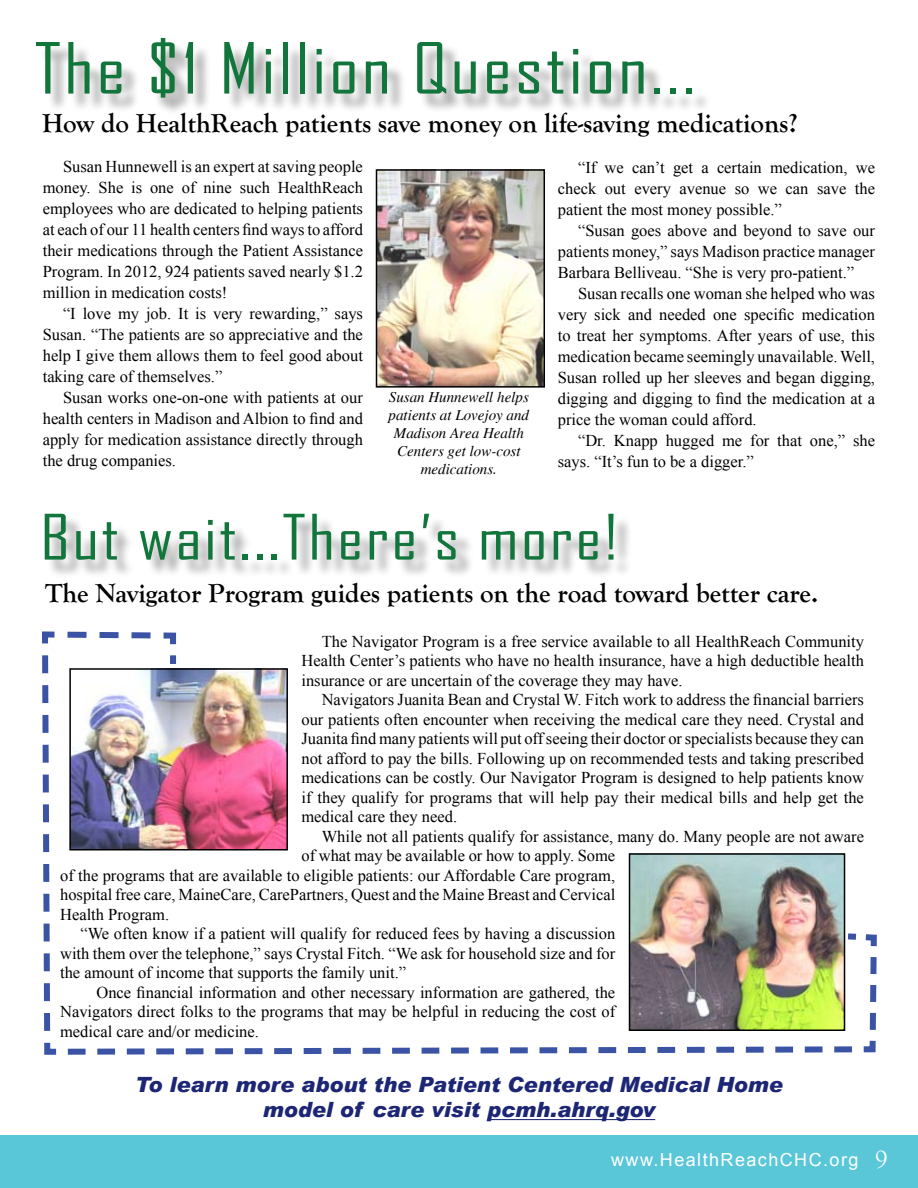
<style>
.page{position:relative;width:918px;height:1188px;background:#fff}
.page>*{position:absolute;margin:0;border:0;box-sizing:border-box;transform-origin:0 0}
.t1{font:67.5px "Agency FB";letter-spacing:.04em;color:#12763c;scale:1.15 1}
.t2{font:60px "Agency FB";letter-spacing:.04em;color:#12763c;scale:1.15 1}
.t3{font:700 27px "Goudy Old Style T";color:#000}
.t4{font:italic 900 21px/25.2px "Arial";color:#1c2674;text-align:center}
.t5{font:18px "Arial";letter-spacing:.08em;color:#fff}
.t6{font:16.5px/21px "Times New Roman";color:#000;text-align:justify}
.t7{font:italic 15px/18px "Times";color:#000;text-align:center}
.s1{font-family:"Goudy Old Style T";font-size:25.5px}
</style>
<div class="page">
<div style="left:0;top:1135px;width:918px;height:53px;background:#5ac7d8"></div>
<div style="left:38px;top:39px;width:674px;height:78px;background:#000;opacity:.39"></div>
<hr style="left:487px;top:1119px;width:168px;height:1px;background:#1c2674">
<img style="left:379px;top:172px;width:163px;height:213px">
<div style="left:376px;top:169px;width:169px;height:219px;border:2px solid #000"></div>
<div style="left:45px;top:514px;width:589px;height:66px;background:#000;opacity:.39"></div>
<img style="left:42px;top:631px;width:835px;height:424px">
<h1 class="t1" style="left:34px;top:27px;width:576px">The $1 Million Question...</h1>
<h3 class="t3" style="left:42px;top:108px;width:757px">How do HealthReach patients save money on life-saving medications?</h3>
<p class="t6" style="left:43px;top:156px;width:322px;text-indent:20px">Susan Hunnewell is an expert at saving people money. She is one of nine such HealthReach employees who are dedicated to helping patients at each of our 11 health centers find ways to afford their medications through the Patient Assistance Program. In 2012, 924 patients saved nearly $1.2 million in medication costs!</p>
<p class="t6" style="left:43px;top:303px;width:322px;text-indent:20px">“I love my job. It is very rewarding,” says Susan. “The patients are so appreciative and the help I give them allows them to feel good about taking care of themselves.”</p>
<p class="t6" style="left:43px;top:387px;width:322px;text-indent:20px">Susan works one-on-one with patients at our health centers in Madison and Albion to find and apply for medication assistance directly through the drug companies.</p>
<p class="t6" style="left:558px;top:156px;width:319px;text-indent:20px">“If we can’t get a certain medication, we check out every avenue so we can save the patient the most money possible.”</p>
<p class="t6" style="left:558px;top:219px;width:319px;text-indent:20px">“Susan goes above and beyond to save our patients money,” says Madison practice manager Barbara Belliveau. “She is very pro-patient.”</p>
<p class="t6" style="left:558px;top:282px;width:319px;text-indent:20px">Susan recalls one woman she helped who was very sick and needed one specific medication to treat her symptoms. After years of use, this medication became seemingly unavailable. Well, Susan rolled up her sleeves and began digging, digging and digging to find the medication at a price the woman could afford.</p>
<p class="t6" style="left:558px;top:429px;width:319px;text-indent:20px">“Dr. Knapp hugged me for that one,” she says. “It’s fun to be a digger.”</p>
<p class="t7" style="left:389px;top:388px;width:142px">Susan Hunnewell helps patients at Lovejoy and<br>Madison Area Health<br>Centers get low-cost medications.</p>
<h2 class="t2" style="left:40px;top:501px;width:504px">But wait...There’s more!</h2>
<h3 class="t3" style="left:45px;top:578px;width:775px">The Navigator Program guides patients on the road toward better care.</h3>
<p class="t6" style="left:301px;top:631px;width:564px;line-height:19.5px;text-indent:20px">The Navigator Program is a free service available to all HealthReach Community Health Center’s patients who have no health insurance, have a high deductible health insurance or are uncertain of the coverage they may have.</p>
<p class="t6" style="left:301px;top:690px;width:564px;line-height:19.5px;text-indent:20px">Navigators Juanita Bean and Crystal W. Fitch work to address the financial barriers our patients often encounter when receiving the medical care they need. Crystal and Juanita find many patients will put off seeing their doctor or specialists because they can not afford to pay the bills. Following up on recommended tests and taking prescribed medications can be costly. Our Navigator Program is designed to help patients know if they qualify for programs that will help pay their medical bills and help get the medical care they need.</p>
<p class="t6" style="left:322px;top:825px;width:544px">While not all patients qualify for assistance, many do. Many people are not aware</p>
<p class="t6" style="left:301px;top:845px;width:315px">of what may be available or how to apply. Some</p>
<p class="t6" style="left:60px;top:864px;width:557px">of the programs that are available to eligible patients: our Affordable Care program,</p>
<p class="t6" style="left:60px;top:884px;width:557px">hospital free care, MaineCare, CarePartners, Quest and the Maine Breast and Cervical</p>
<p class="t6" style="left:60px;top:903px;width:111px">Health Program.</p>
<p class="t6" style="left:80px;top:923px;width:536px">“We often know if a patient will qualify for reduced fees by having a discussion</p>
<p class="t6" style="left:60px;top:942px;width:557px">with them over the telephone,” says Crystal Fitch. “We ask for household size and for</p>
<p class="t6" style="left:60px;top:962px;width:348px">the amount of income that supports the family unit.”</p>
<p class="t6" style="left:96px;top:981px;width:520px">Once financial information and other necessary information are gathered, the</p>
<p class="t6" style="left:60px;top:1001px;width:557px">Navigators direct folks to the programs that may be helpful in reducing the cost of</p>
<p class="t6" style="left:60px;top:1020px;width:200px">medical care and/or medicine.</p>
<p class="t4" style="left:135px;top:1072px;width:649px">To learn more about the Patient Centered Medical Home model of care visit pcmh.ahrq.gov</p>
<p class="t5" style="left:611px;top:1150px;width:292px">www.HealthReachCHC.org <span class="s1">92</span></p>
</div>
